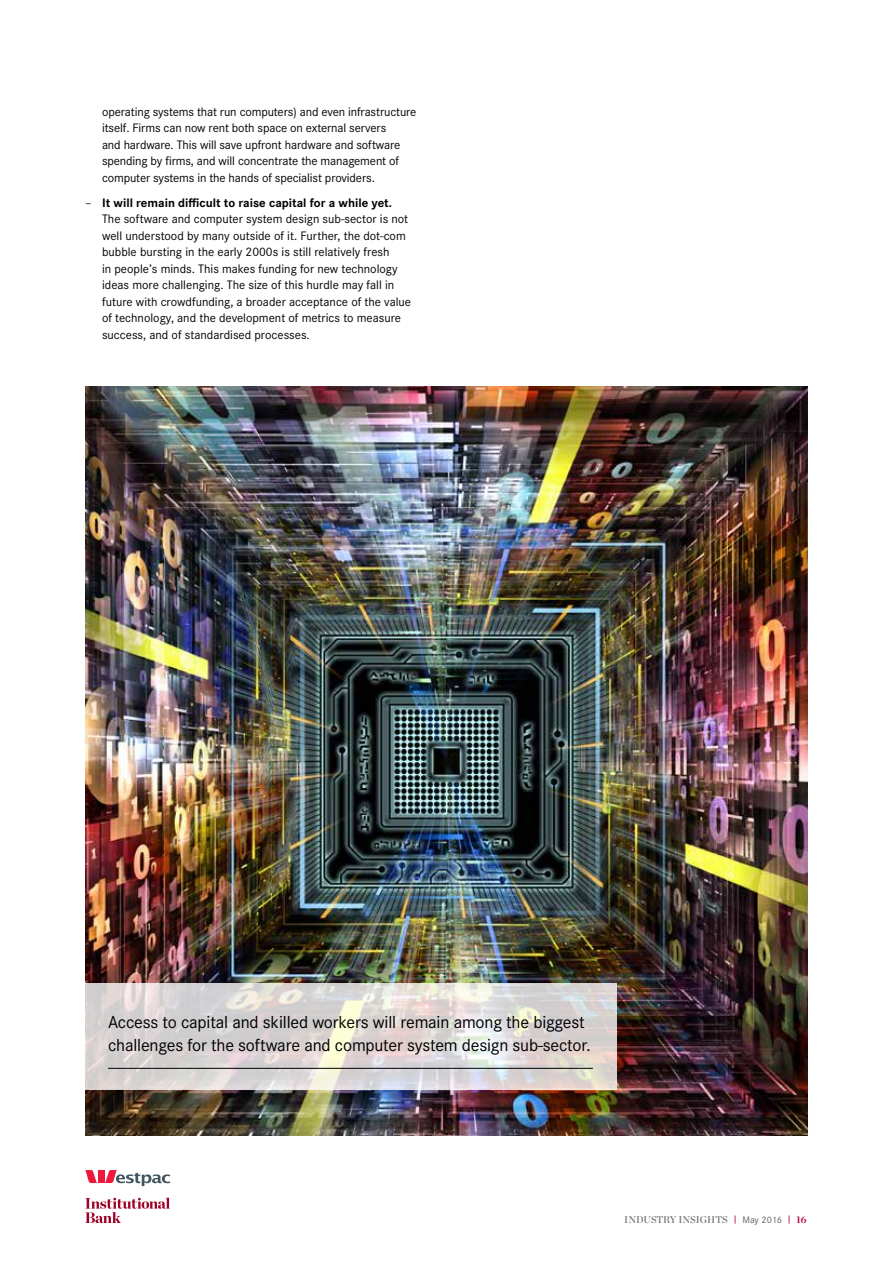
<style>
.page{position:relative;width:893px;height:1263px;background:#fff}
.page>*{position:absolute;margin:0;border:0;box-sizing:border-box;transform-origin:0 0}
.t1{font:18px/22.5px "Corporate S";letter-spacing:-.01em;color:#000}
.t2{font:12.75px/16.5px "Corporate S";color:#000}
.t3{font:9.75px "Chronicle Display Semi";color:#6d6e71}
.s1{font-weight:700}
.s2{font-family:"Corporate S";font-weight:500;color:#b50938}
.s3{font-family:"Corporate S";font-weight:500}
.s4{font-family:"Chronicle Display";font-weight:700;color:#b50938}
</style>
<div class="page">
<svg style="left:85px;top:1198px;width:85px;height:25px"></svg>
<svg style="left:85px;top:1170px;width:12px;height:13px"></svg>
<div style="left:98px;top:1170px;width:6px;height:13px;background:#ed1a3b"></div>
<svg style="left:105px;top:1170px;width:65px;height:16px"></svg>
<img style="left:85px;top:386px;width:723px;height:749px">
<svg style="left:85px;top:983px;width:532px;height:107px;background:#ddd8d6"></svg>
<hr style="left:108px;top:1068px;width:485px;height:1px;background:#000">
<p class="t2" style="left:102px;top:103px;width:316px">operating systems that run computers) and even infrastructure itself. Firms can now rent both space on external servers<br>and hardware. This will save upfront hardware and software spending by firms, and will concentrate the management of computer systems in the hands of specialist providers.</p>
<p class="t2" style="left:102px;top:194px;width:311px;text-indent:-17px">– <span class="s1">It will remain difficult to raise capital for a while yet.<br></span>The software and computer system design sub-sector is not well understood by many outside of it. Further, the dot-com bubble bursting in the early 2000s is still relatively fresh<br>in people’s minds. This makes funding for new technology ideas more challenging. The size of this hurdle may fall in future with crowdfunding, a broader acceptance of the value of technology, and the development of metrics to measure success, and of standardised processes.</p>
<h1 class="t1" style="left:108px;top:1011px;width:484px">Access to capital and skilled workers will remain among the biggest challenges for the software and computer system design sub-sector.</h1>
<p class="t3" style="left:624px;top:1214px;width:184px">INDUSTRY INSIGHTS <span class="s2">|</span> <span class="s3">May 2016</span> <span class="s2">|</span> <span class="s4">16</span></p>
</div>
